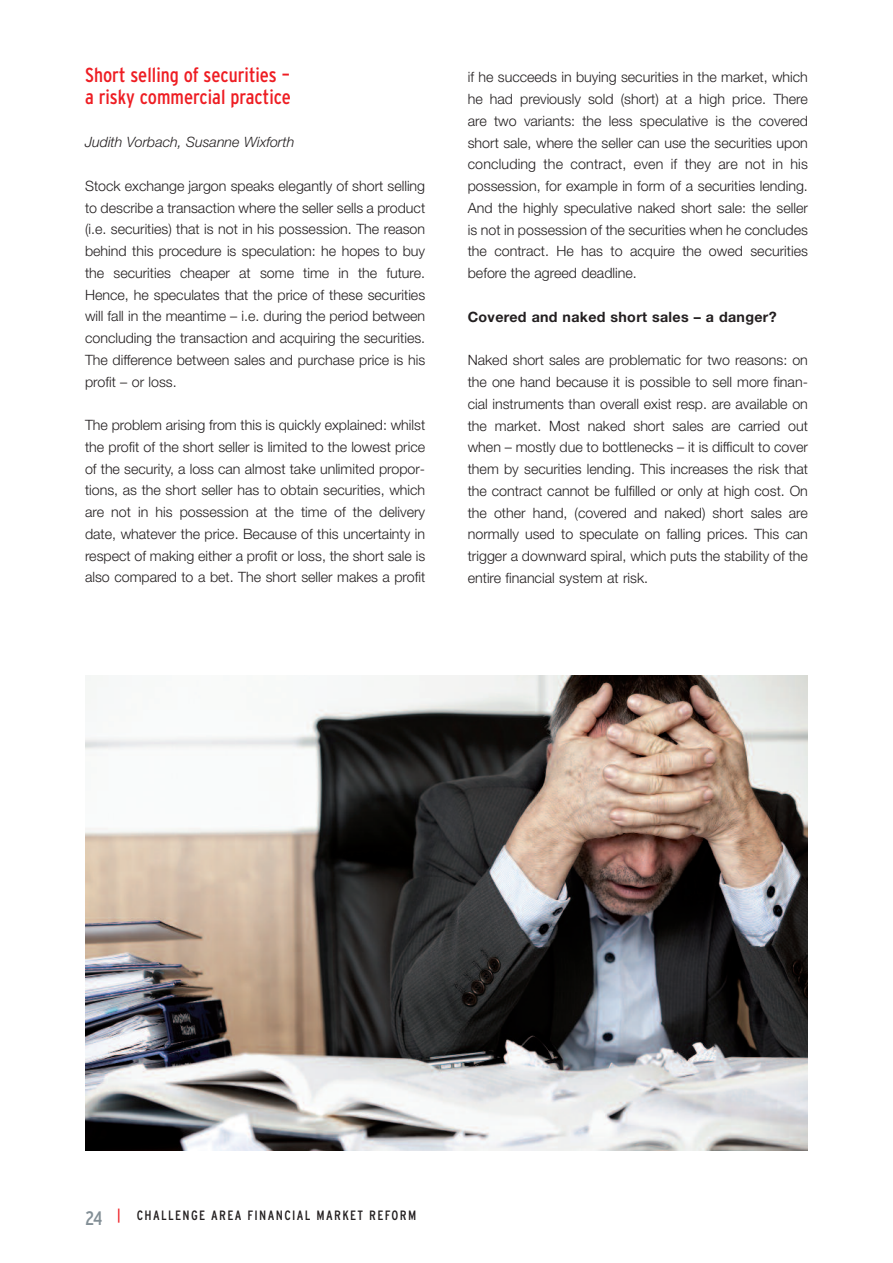
<style>
.page{position:relative;width:893px;height:1263px;background:#fff}
.page>*{position:absolute;margin:0;border:0;box-sizing:border-box;transform-origin:0 0}
.t1{font:condensed 20.25px/21.8px "Interstate";color:#ee1d23}
.t2{font:condensed 19.5px "Interstate";color:#838f96}
.t3{font:300 14.25px/21.8px "Helvetica Neue";color:#231f20;text-align:justify}
.t4{font:700 14.25px "Helvetica Neue";letter-spacing:.02em;color:#231f20}
.t5{font:italic 300 14.25px "Helvetica Neue";color:#231f20}
.t6{font:condensed 13.5px "Interstate";letter-spacing:.1em;color:#231f20}
.s1{font-size:14.25px;color:#ee1d23}
</style>
<div class="page">
<img style="left:85px;top:676px;width:723px;height:474px">
<h1 class="t1" style="left:85px;top:64px;width:207px">Short selling of securities – a risky commercial practice</h1>
<p class="t5" style="left:85px;top:137px;width:211px">Judith Vorbach, Susanne Wixforth</p>
<p class="t3" style="left:85px;top:176px;width:342px">Stock exchange jargon speaks elegantly of short selling to describe a transaction where the seller sells a product (i.e. securities) that is not in his possession. The reason behind this procedure is speculation: he hopes to buy the securities cheaper at some time in the future.<br>Hence, he speculates that the price of these securities will fall in the meantime – i.e. during the period between concluding the transaction and acquiring the securities.<br>The difference between sales and purchase price is his profit – or loss.</p>
<p class="t3" style="left:85px;top:416px;width:342px">The problem arising from this is quickly explained: whilst the profit of the short seller is limited to the lowest price of the security, a loss can almost take unlimited propor&shy;tions, as the short seller has to obtain securities, which are not in his possession at the time of the delivery date, whatever the price. Because of this uncertainty in respect of making either a profit or loss, the short sale is also compared to a bet. The short seller makes a profit</p>
<p class="t3" style="left:468px;top:68px;width:342px">if he succeeds in buying securities in the market, which he had previously sold (short) at a high price. There are two variants: the less speculative is the covered short sale, where the seller can use the securities upon concluding the contract, even if they are not in his possession, for example in form of a securities lending.<br>And the highly speculative naked short sale: the seller is not in possession of the securities when he concludes the contract. He has to acquire the owed securities before the agreed deadline.</p>
<p class="t4" style="left:468px;top:312px;width:310px">Covered and naked short sales – a danger?</p>
<p class="t3" style="left:468px;top:351px;width:342px">Naked short sales are problematic for two reasons: on the one hand because it is possible to sell more finan&shy;cial instruments than overall exist resp. are available on the market. Most naked short sales are carried out when – mostly due to bottlenecks – it is difficult to cover them by securities lending. This increases the risk that the contract cannot be fulfilled or only at high cost. On the other hand, (covered and naked) short sales are normally used to speculate on falling prices. This can trigger a downward spiral, which puts the stability of the entire financial system at risk.</p>
<h2 class="t2" style="left:85px;top:1207px;width:19px">24</h2>
<p class="t6" style="left:117px;top:1208px;width:301px"><span class="s1">|</span> CHALLENGE AREA FINANCIAL MARKET REFORM</p>
</div>
